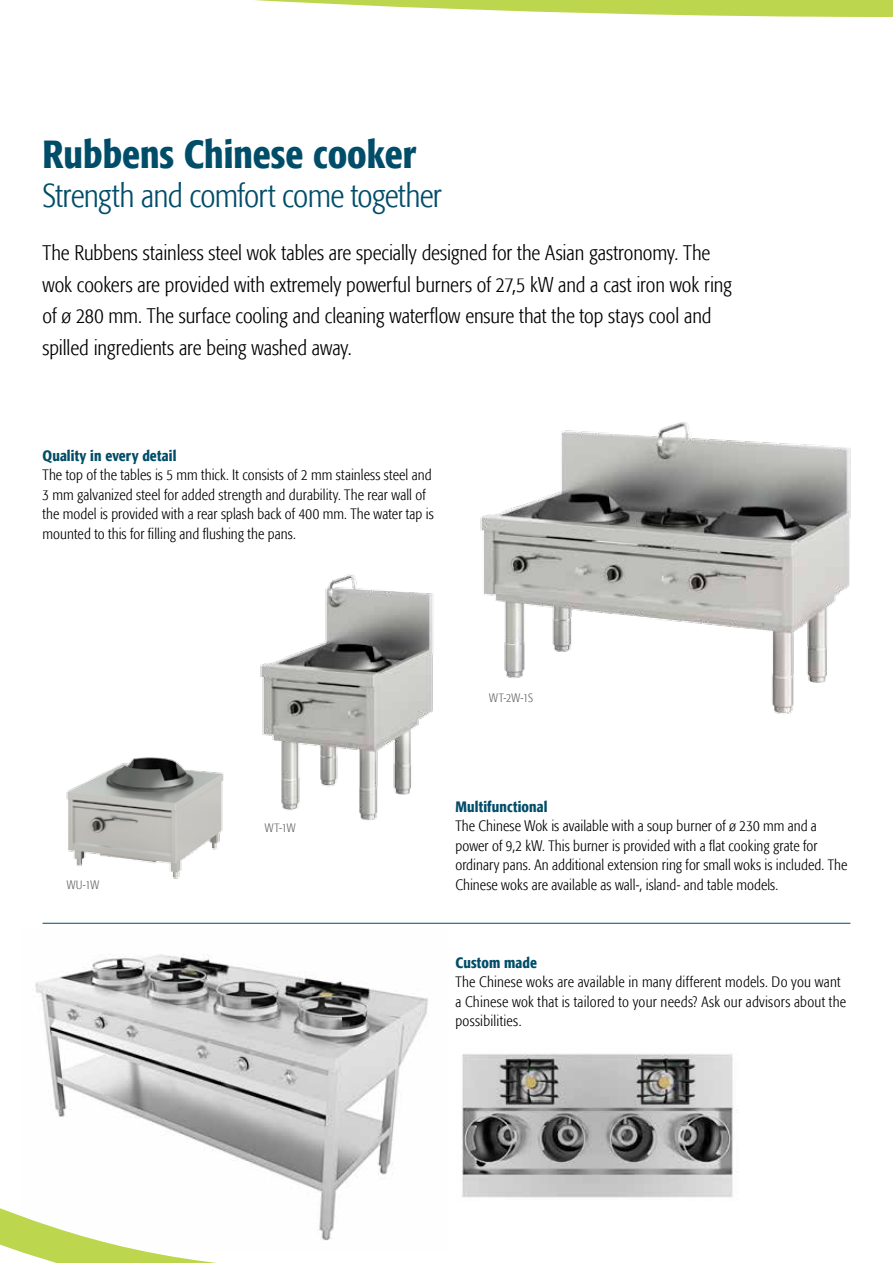
<style>
.page{position:relative;width:893px;height:1263px;background:#fff}
.page>*{position:absolute;margin:0;border:0;box-sizing:border-box;transform-origin:0 0}
.t1{font:500 condensed 39px "Formata";color:#004d69}
.t2{font:300 condensed 33px "Formata";letter-spacing:-.02em;color:#004d69}
.t3{font:300 condensed 21px/31.5px "Formata";letter-spacing:-.005em;color:#000}
.t4{font:300 condensed 15px/19.5px "Formata";letter-spacing:.005em;color:#000}
.t5{font:500 condensed 15px "Formata";letter-spacing:.01em;color:#004d69}
.t6{font:300 condensed 12px "Formata";letter-spacing:.005em;color:#636466}
</style>
<div class="page">
<img style="left:35px;top:954px;width:393px;height:246px">
<img style="left:462px;top:1053px;width:276px;height:145px">
<svg style="left:0;top:1200px;width:336px;height:63px"></svg>
<svg style="left:254px;top:0;width:639px;height:17px"></svg>
<img style="left:260px;top:574px;width:174px;height:247px">
<img style="left:480px;top:422px;width:371px;height:292px">
<img style="left:66px;top:757px;width:158px;height:122px">
<hr style="left:43px;top:923px;width:807px;height:1px;background:#004d69">
<h1 class="t1" style="left:43px;top:130px;width:375px">Rubbens Chinese cooker</h1>
<h2 class="t2" style="left:43px;top:176px;width:401px">Strength and comfort come together</h2>
<p class="t3" style="left:43px;top:237px;width:691px">The Rubbens stainless steel wok tables are specially designed for the Asian gastronomy. The wok cookers are provided with extremely powerful burners of 27,5 kW and a cast iron wok ring of ø 280 mm. The surface cooling and cleaning waterflow ensure that the top stays cool and spilled ingredients are being washed away.</p>
<p class="t5" style="left:43px;top:446px;width:135px">Quality in every detail</p>
<p class="t4" style="left:43px;top:465px;width:393px">The top of the tables is 5 mm thick. It consists of 2 mm stainless steel and 3 mm galvanized steel for added strength and durability. The rear wall of the model is provided with a rear splash back of 400 mm. The water tap is mounted to this for filling and flushing the pans.</p>
<p class="t6" style="left:67px;top:878px;width:34px">WU-1W</p>
<p class="t6" style="left:265px;top:821px;width:32px">WT-1W</p>
<p class="t6" style="left:489px;top:691px;width:45px">WT-2W-1S</p>
<p class="t5" style="left:455px;top:797px;width:94px">Multifunctional</p>
<p class="t4" style="left:455px;top:816px;width:393px">The Chinese Wok is available with a soup burner of ø 230 mm and a power of 9,2 kW. This burner is provided with a flat cooking grate for ordinary pans. An additional extension ring for small woks is included. The Chinese woks are available as wall-, island- and table models.</p>
<p class="t5" style="left:455px;top:953px;width:83px">Custom made</p>
<p class="t4" style="left:455px;top:972px;width:392px">The Chinese woks are available in many different models. Do you want a Chinese wok that is tailored to your needs? Ask our advisors about the possibilities.</p>
</div>
